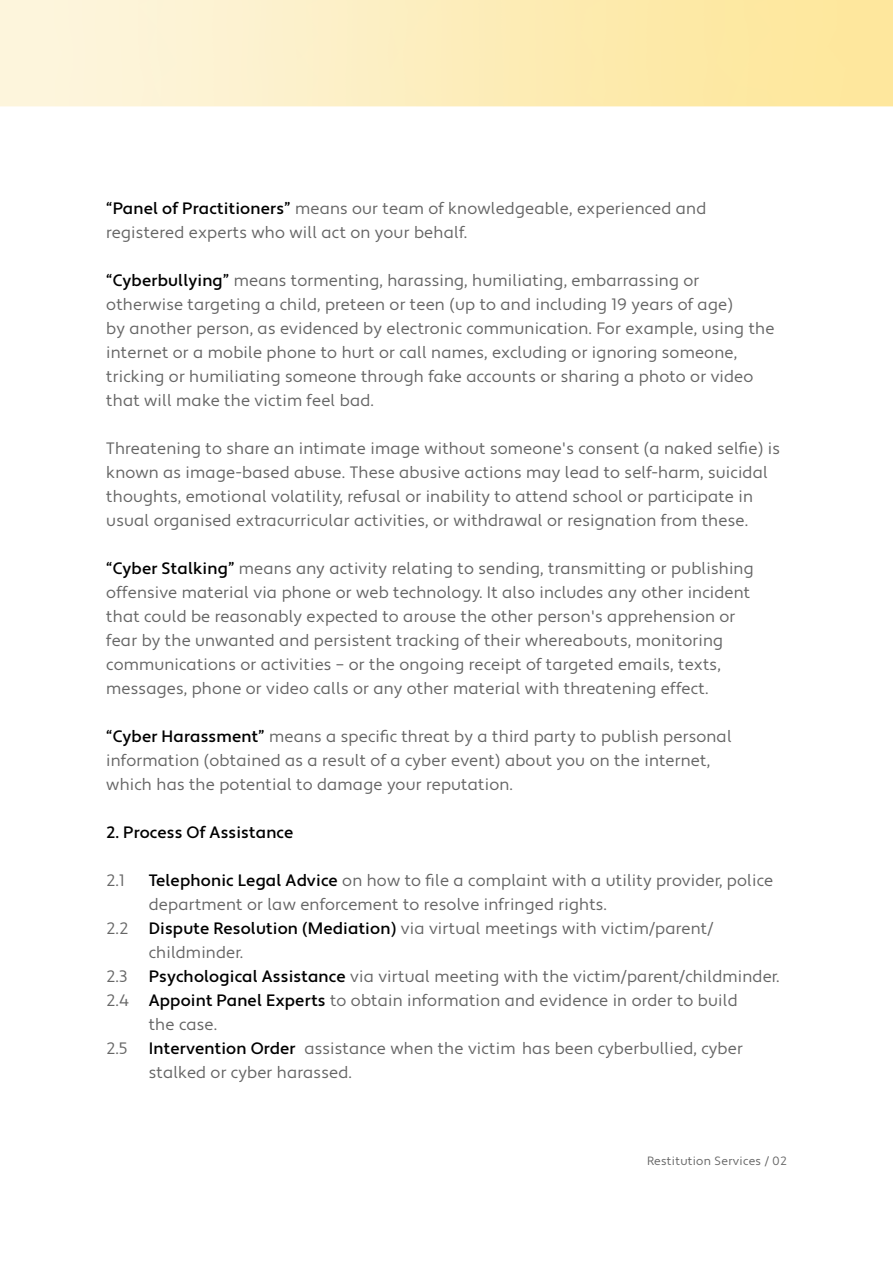
<style>
.page{position:relative;width:893px;height:1263px;background:#fff}
.page>*{position:absolute;margin:0;border:0;box-sizing:border-box;transform-origin:0 0}
.t1{font:16.5px/24px "Apertura";letter-spacing:.01em;color:#666}
.t2{font:500 16.5px "Apertura";letter-spacing:.01em;color:#000}
.t3{font:12px "Apertura";letter-spacing:.025em;color:#666}
.s1{font-weight:500;color:#000}
</style>
<div class="page">
<div style="left:0;top:0;width:893px;height:106px;background:linear-gradient(to right,#fcf6e2,#fde697)"></div>
<p class="t1" style="left:106px;top:197px;width:601px"><span class="s1">“Panel of Practitioners”</span> means our team of knowledgeable, experienced and registered experts who will act on your behalf.</p>
<p class="t1" style="left:106px;top:269px;width:670px"><span class="s1">“Cyberbullying”</span> means tormenting, harassing, humiliating, embarrassing or otherwise targeting a child, preteen or teen (up to and including 19 years of age)<br>by another person, as evidenced by electronic communication. For example, using the internet or a mobile phone to hurt or call names, excluding or ignoring someone, tricking or humiliating someone through fake accounts or sharing a photo or video that will make the victim feel bad.</p>
<p class="t1" style="left:106px;top:437px;width:675px">Threatening to share an intimate image without someone's consent (a naked selfie) is known as image-based abuse. These abusive actions may lead to self-harm, suicidal thoughts, emotional volatility, refusal or inability to attend school or participate in usual organised extracurricular activities, or withdrawal or resignation from these.</p>
<p class="t1" style="left:106px;top:557px;width:649px"><span class="s1">“Cyber Stalking”</span> means any activity relating to sending, transmitting or publishing offensive material via phone or web technology. It also includes any other incident that could be reasonably expected to arouse the other person's apprehension or fear by the unwanted and persistent tracking of their whereabouts, monitoring communications or activities – or the ongoing receipt of targeted emails, texts, messages, phone or video calls or any other material with threatening effect.</p>
<p class="t1" style="left:106px;top:725px;width:627px"><span class="s1">“Cyber Harassment”</span> means a specific threat by a third party to publish personal information (obtained as a result of a cyber event) about you on the internet, which has the potential to damage your reputation.</p>
<p class="t2" style="left:106px;top:823px;width:189px">2. Process Of Assistance</p>
<p class="t1" style="left:106px;top:869px;width:20px">2.1</p>
<p class="t1" style="left:149px;top:869px;width:626px"><span class="s1">Telephonic Legal Advice</span> on how to file a complaint with a utility provider, police department or law enforcement to resolve infringed rights.</p>
<p class="t1" style="left:106px;top:917px;width:23px">2.2</p>
<p class="t1" style="left:149px;top:917px;width:566px"><span class="s1">Dispute Resolution (Mediation)</span> via virtual meetings with victim/parent/ childminder.</p>
<p class="t1" style="left:106px;top:965px;width:23px">2.3</p>
<p class="t1" style="left:149px;top:965px;width:632px"><span class="s1">Psychological Assistance</span> via virtual meeting with the victim/parent/childminder.</p>
<p class="t1" style="left:106px;top:989px;width:633px">2.4 <span class="s1">Appoint Panel Experts</span> to obtain information and evidence in order to build</p>
<p class="t1" style="left:149px;top:1013px;width:70px">the case.</p>
<p class="t1" style="left:106px;top:1037px;width:23px">2.5</p>
<p class="t1" style="left:149px;top:1037px;width:596px"><span class="s1">Intervention Order</span> assistance when the victim has been cyberbullied, cyber stalked or cyber harassed.</p>
<p class="t3" style="left:647px;top:1154px;width:141px">Restitution Services / 02</p>
</div>
